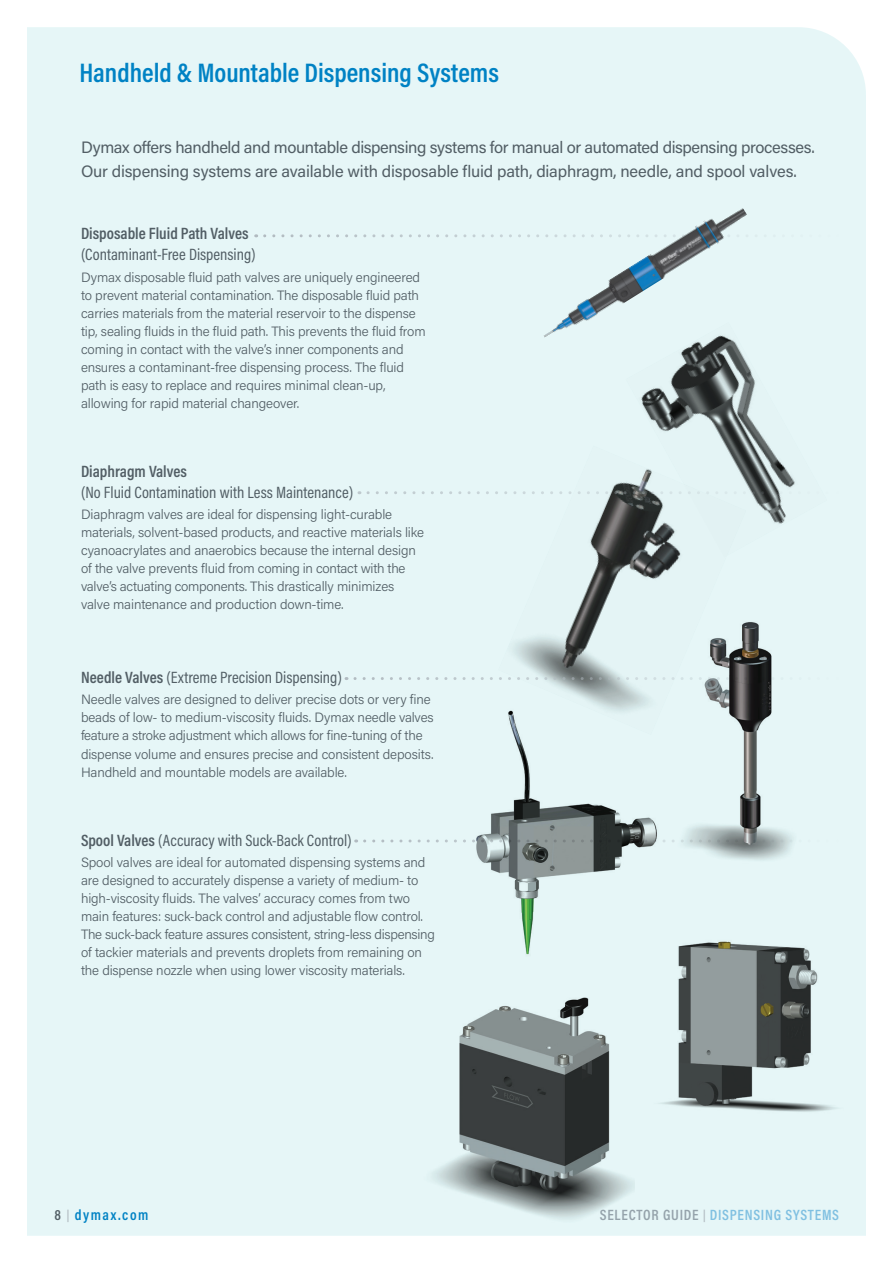
<style>
.page{position:relative;width:893px;height:1263px;background:#fff}
.page>*{position:absolute;margin:0;border:0;box-sizing:border-box;transform-origin:0 0}
.t1{font:600 27px "Acumin Pro Cond";color:#0082c4}
.t2{font:16.5px/24px "Acumin Pro";letter-spacing:-.02em;color:#525e65}
.t3{font:16.5px "Acumin Pro Cond";color:#525e65}
.t4{font:600 16.5px "Acumin Pro Cond";color:#525e65}
.t5{font:600 15px "Acumin Pro Cond";letter-spacing:.05em;color:#80c0e1}
.t6{font:600 15px "Acumin Pro Cond";letter-spacing:.1em;color:#0082c4}
.t7{font:300 13.5px/18px "Acumin Pro";letter-spacing:-.01em;color:#525e65}
.s1{font-weight:600}
.s2{color:#525e65}
.s3{font-size:12px;color:#b1bac0}
.s4{color:#95a3ab}
</style>
<div class="page">
<div style="left:27px;top:27px;width:839px;height:1209px;background:#e6f6f7"></div>
<img style="left:498px;top:445px;width:248px;height:290px">
<img style="left:626px;top:322px;width:201px;height:235px">
<img style="left:653px;top:937px;width:190px;height:180px">
<img style="left:415px;top:985px;width:220px;height:243px">
<svg style="left:265px;top:234px;width:573px;height:3px"></svg>
<svg style="left:368px;top:491px;width:470px;height:3px"></svg>
<svg style="left:355px;top:677px;width:483px;height:3px"></svg>
<svg style="left:365px;top:839px;width:473px;height:3px"></svg>
<img style="left:537px;top:200px;width:215px;height:148px">
<img style="left:676px;top:618px;width:127px;height:254px">
<img style="left:473px;top:709px;width:188px;height:248px">
<h1 class="t1" style="left:80px;top:55px;width:421px">Handheld &amp; Mountable Dispensing Systems</h1>
<p class="t2" style="left:81px;top:134px;width:735px">Dymax offers handheld and mountable dispensing systems for manual or automated dispensing processes.<br>Our dispensing systems are available with disposable fluid path, diaphragm, needle, and spool valves.</p>
<p class="t4" style="left:81px;top:223px;width:169px">Disposable Fluid Path Valves</p>
<p class="t3" style="left:81px;top:244px;width:176px">(Contaminant-Free Dispensing)</p>
<p class="t7" style="left:81px;top:267px;width:346px">Dymax disposable fluid path valves are uniquely engineered to prevent material contamination. The disposable fluid path carries materials from the material reservoir to the dispense tip, sealing fluids in the fluid path. This prevents the fluid from coming in contact with the valve’s inner components and ensures a contaminant-free dispensing process. The fluid path is easy to replace and requires minimal clean-up, allowing for rapid material changeover.</p>
<p class="t4" style="left:81px;top:460px;width:108px">Diaphragm Valves</p>
<p class="t3" style="left:81px;top:481px;width:274px">(No Fluid Contamination with Less Maintenance)</p>
<p class="t7" style="left:81px;top:505px;width:345px">Diaphragm valves are ideal for dispensing light-curable materials, solvent-based products, and reactive materials like cyanoacrylates and anaerobics because the internal design of the valve prevents fluid from coming in contact with the valve’s actuating components. This drastically minimizes valve maintenance and production down-time.</p>
<p class="t3" style="left:81px;top:667px;width:262px"><span class="s1">Needle Valves</span> (Extreme Precision Dispensing)</p>
<p class="t7" style="left:81px;top:690px;width:354px">Needle valves are designed to deliver precise dots or very fine beads of low- to medium-viscosity fluids. Dymax needle valves feature a stroke adjustment which allows for fine-tuning of the dispense volume and ensures precise and consistent deposits.<br>Handheld and mountable models are available.</p>
<p class="t3" style="left:81px;top:829px;width:272px"><span class="s1">Spool Valves</span> (Accuracy with Suck-Back Control)</p>
<p class="t7" style="left:81px;top:853px;width:355px">Spool valves are ideal for automated dispensing systems and are designed to accurately dispense a variety of medium- to high-viscosity fluids. The valves’ accuracy comes from two main features: suck-back control and adjustable flow control.<br>The suck-back feature assures consistent, string-less dispensing of tackier materials and prevents droplets from remaining on the dispense nozzle when using lower viscosity materials.</p>
<p class="t6" style="left:55px;top:1205px;width:95px"><span class="s2">8</span> <span class="s3">|</span> dymax.com</p>
<p class="t5" style="left:600px;top:1205px;width:241px"><span class="s4">SELECTOR GUIDE</span> <span class="s3">|</span> DISPENSING SYSTEMS</p>
</div>
